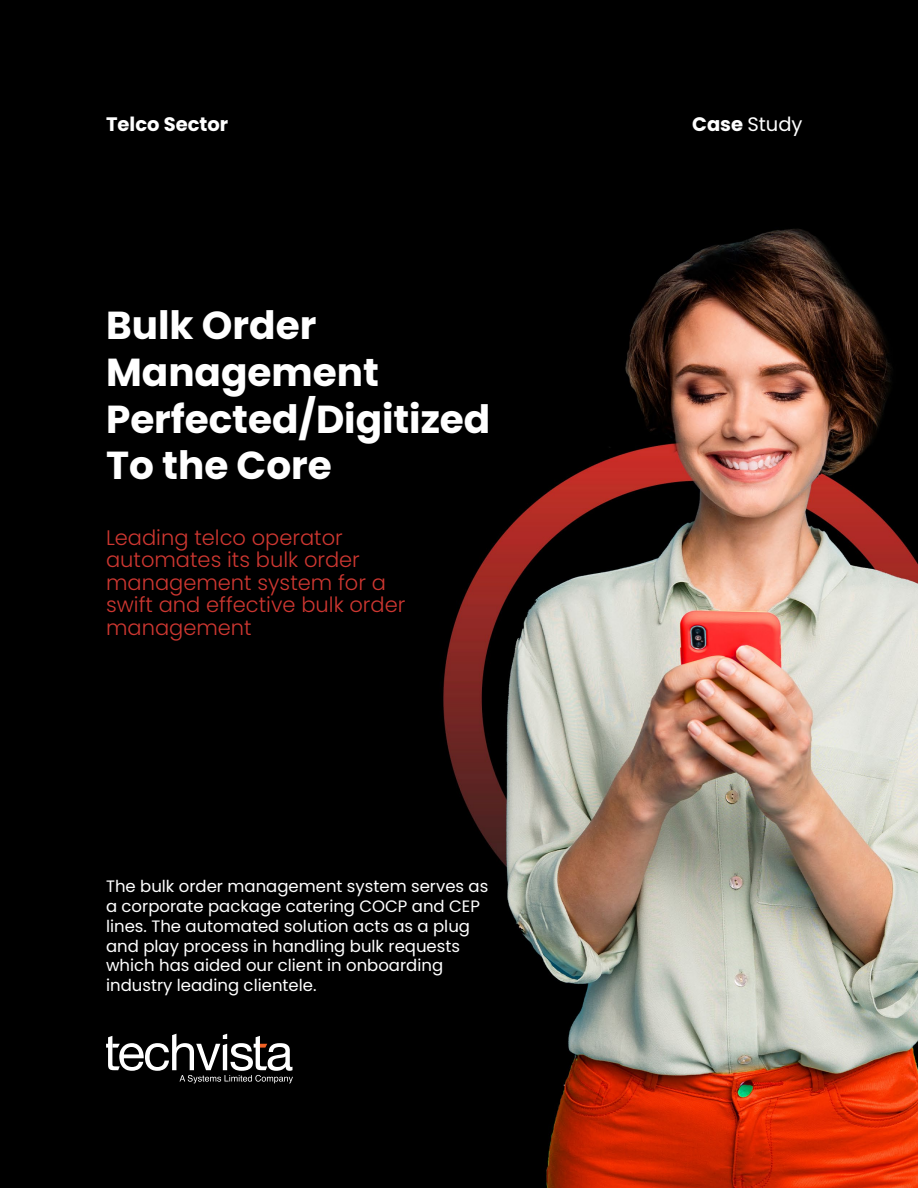
<style>
.page{position:relative;width:918px;height:1188px;background:#fff}
.page>*{position:absolute;margin:0;border:0;box-sizing:border-box;transform-origin:0 0}
.t1{font:700 39px/46.8px "Poppins";color:#fff}
.t2{font:300 21px/22.5px "Poppins";color:#ce3731}
.t3{font:700 19.5px "Poppins";color:#fff}
.t4{font:19.5px "Poppins";color:#fff}
.t5{font:16.5px/19.8px "Poppins";color:#fff}
.s1{font-weight:700}
</style>
<div class="page">
<img style="left:0;top:0;width:918px;height:1188px">
<svg style="left:106px;top:1034px;width:187px;height:49px"></svg>
<p class="t3" style="left:106px;top:113px;width:124px">Telco Sector</p>
<p class="t4" style="left:692px;top:113px;width:112px"><span class="s1">Case</span> Study</p>
<h1 class="t1" style="left:106px;top:302px;width:386px">Bulk Order<br>Management<br>Perfected/Digitized<br>To the Core</h1>
<p class="t2" style="left:106px;top:526px;width:301px">Leading telco operator automates its bulk order management system for a swift and effective bulk order management</p>
<p class="t5" style="left:106px;top:877px;width:384px">The bulk order management system serves as a corporate package catering COCP and CEP lines. The automated solution acts as a plug and play process in handling bulk requests which has aided our client in onboarding industry leading clientele.</p>
</div>
